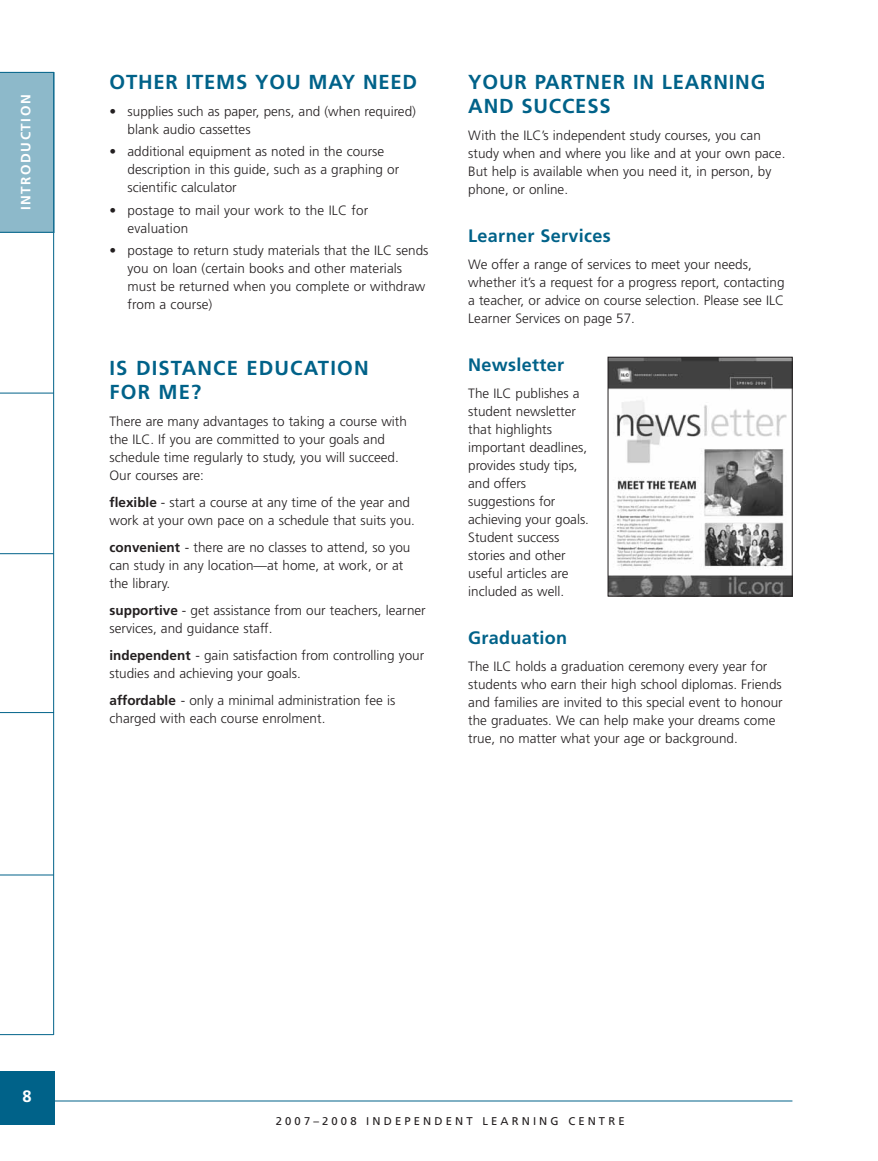
<style>
.page{position:relative;width:878px;height:1161px;background:#fff}
.page>*{position:absolute;margin:0;border:0;box-sizing:border-box;transform-origin:0 0}
.t1{font:700 20.25px/24px "Frutiger";letter-spacing:.04em;color:#006289}
.t2{font:700 18px "Frutiger";letter-spacing:.015em;color:#006289}
.t3{font:700 16.5px "Frutiger";color:#fff}
.t4{font:300 13.5px/18px "Frutiger";color:#231f20}
.t5{font:700 13.5px "Frutiger";letter-spacing:.11em;color:#fff}
.t6{font:11.25px "Frutiger";letter-spacing:.28em;color:#231f20}
.s1{font-weight:700}
</style>
<div class="page">
<div style="left:0;top:72px;width:54px;height:160px;background:#8db9ca"></div>
<hr style="left:54px;top:1101px;width:738px;height:1px;background:#006289">
<div style="left:0;top:1071px;width:54px;height:54px;background:#006289"></div>
<hr style="left:53px;top:72px;width:1px;height:963px;background:#006289">
<hr style="left:0;top:1034px;width:54px;height:1px;background:#006289">
<hr style="left:0;top:875px;width:54px;height:1px;background:#006289">
<hr style="left:0;top:553px;width:54px;height:1px;background:#006289">
<hr style="left:0;top:712px;width:54px;height:1px;background:#006289">
<hr style="left:0;top:393px;width:54px;height:1px;background:#006289">
<hr style="left:0;top:232px;width:53px;height:1px;background:#006289">
<hr style="left:0;top:72px;width:54px;height:1px;background:#006289">
<img style="left:610px;top:359px;width:180px;height:235px">
<div style="left:608px;top:357px;width:184px;height:239px;border:1px solid #231f20"></div>
<p class="t5" style="left:21px;top:210px;width:117px;rotate:-90deg">INTRODUCTION</p>
<h1 class="t1" style="left:110px;top:71px;width:309px">OTHER ITEMS YOU MAY NEED</h1>
<p class="t4" style="left:127px;top:103px;width:290px;text-indent:-18px">• supplies such as paper, pens, and (when required) blank audio cassettes</p>
<p class="t4" style="left:127px;top:144px;width:273px;text-indent:-18px">• additional equipment as noted in the course description in this guide, such as a graphing or scientific calculator</p>
<p class="t4" style="left:127px;top:202px;width:242px;text-indent:-18px">• postage to mail your work to the ILC for evaluation</p>
<p class="t4" style="left:127px;top:243px;width:302px;text-indent:-18px">• postage to return study materials that the ILC sends you on loan (certain books and other materials must be returned when you complete or withdraw from a course)</p>
<h1 class="t1" style="left:110px;top:358px;width:260px">IS DISTANCE EDUCATION<br>FOR ME?</h1>
<p class="t4" style="left:110px;top:414px;width:299px">There are many advantages to taking a course with the ILC. If you are committed to your goals and schedule time regularly to study, you will succeed.<br>Our courses are:</p>
<p class="t4" style="left:110px;top:495px;width:307px"><span class="s1">flexible</span> - start a course at any time of the year and work at your own pace on a schedule that suits you.</p>
<p class="t4" style="left:110px;top:540px;width:302px"><span class="s1">convenient</span> - there are no classes to attend, so you can study in any location—at home, at work, or at the library.</p>
<p class="t4" style="left:110px;top:603px;width:318px"><span class="s1">supportive</span> - get assistance from our teachers, learner services, and guidance staff.</p>
<p class="t4" style="left:110px;top:648px;width:316px"><span class="s1">independent</span> - gain satisfaction from controlling your studies and achieving your goals.</p>
<p class="t4" style="left:110px;top:693px;width:287px"><span class="s1">affordable</span> - only a minimal administration fee is charged with each course enrolment.</p>
<h1 class="t1" style="left:468px;top:71px;width:298px">YOUR PARTNER IN LEARNING<br>AND SUCCESS</h1>
<p class="t4" style="left:468px;top:127px;width:319px">With the ILC’s independent study courses, you can study when and where you like and at your own pace.<br>But help is available when you need it, in person, by phone, or online.</p>
<h2 class="t2" style="left:468px;top:228px;width:144px">Learner Services</h2>
<p class="t4" style="left:468px;top:256px;width:318px">We offer a range of services to meet your needs, whether it’s a request for a progress report, contacting a teacher, or advice on course selection. Please see ILC Learner Services on page 57.</p>
<h2 class="t2" style="left:468px;top:357px;width:97px">Newsletter</h2>
<p class="t4" style="left:468px;top:385px;width:122px">The ILC publishes a student newsletter that highlights important deadlines, provides study tips, and offers suggestions for achieving your goals.<br>Student success stories and other useful articles are included as well.</p>
<h2 class="t2" style="left:468px;top:630px;width:100px">Graduation</h2>
<p class="t4" style="left:468px;top:658px;width:316px">The ILC holds a graduation ceremony every year for students who earn their high school diplomas. Friends and families are invited to this special event to honour the graduates. We can help make your dreams come true, no matter what your age or background.</p>
<p class="t3" style="left:22px;top:1090px;width:11px">8</p>
<p class="t6" style="left:276px;top:1117px;width:350px">2007–2008 INDEPENDENT LEARNING CENTRE</p>
</div>
